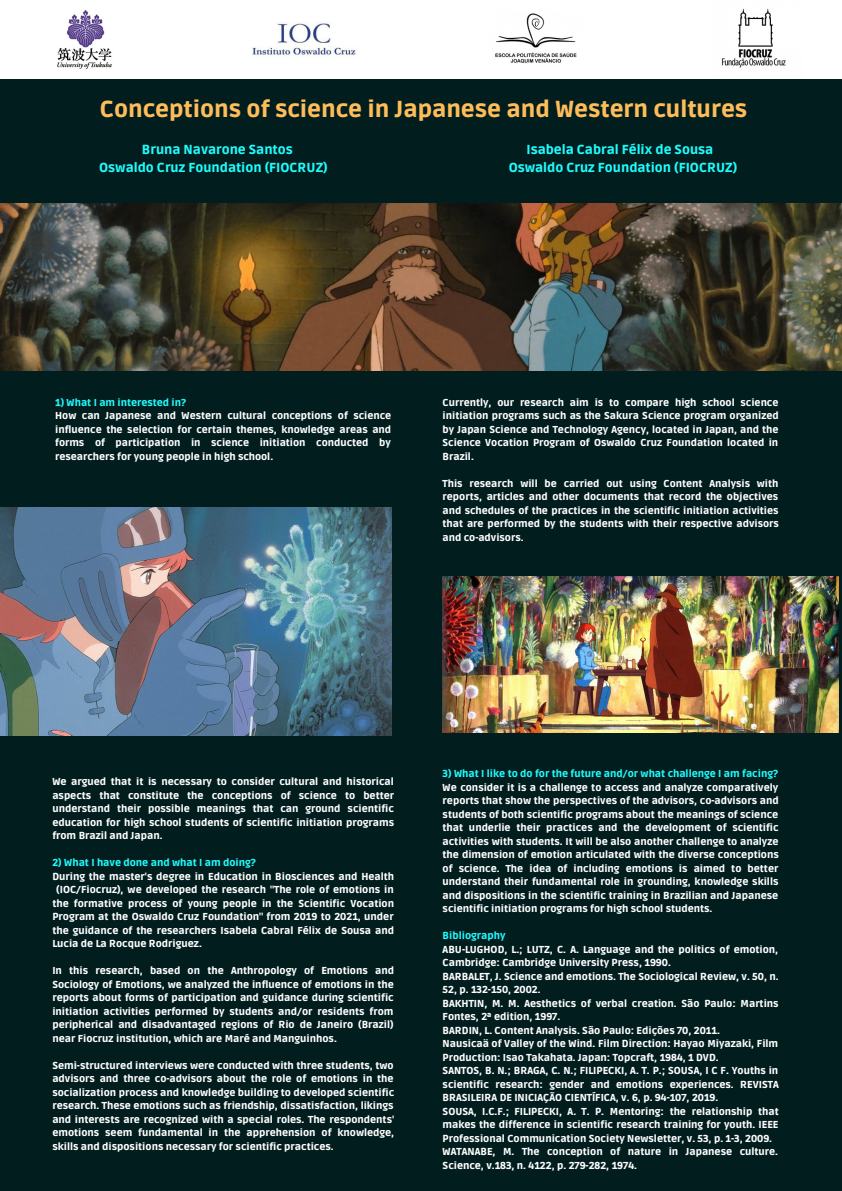
<style>
.page{position:relative;width:842px;height:1191px;background:#fff}
.page>*{position:absolute;margin:0;border:0;box-sizing:border-box;transform-origin:0 0}
.t1{font:900 23px "Ruda";color:#ffbd59}
.t2{font:900 13px "Ruda";color:#20fbfc}
.t3{font:900 10px/13.5px "Ruda";color:#fff;text-align:justify}
.t4{font:900 10px "Ruda";color:#20fbfc}
</style>
<div class="page">
<div style="left:0;top:0;width:842px;height:1190px;background:#011d1e"></div>
<img style="left:0;top:507px;width:391px;height:228px">
<img style="left:443px;top:576px;width:395px;height:156px">
<img style="left:0;top:203px;width:842px;height:167px">
<div style="left:0;top:0;width:842px;height:78px;background:#fff"></div>
<img style="left:51px;top:6px;width:66px;height:66px">
<img style="left:713px;top:0;width:89px;height:78px">
<img style="left:249px;top:17px;width:110px;height:44px">
<img style="left:491px;top:11px;width:90px;height:55px">
<p class="t1" style="left:100px;top:95px;width:649px">Conceptions of science in Japanese and Western cultures</p>
<p class="t2" style="left:142px;top:142px;width:152px">Bruna Navarone Santos</p>
<p class="t2" style="left:527px;top:142px;width:188px">Isabela Cabral Félix de Sousa</p>
<p class="t2" style="left:99px;top:160px;width:230px">Oswaldo Cruz Foundation (FIOCRUZ)</p>
<p class="t2" style="left:509px;top:160px;width:230px">Oswaldo Cruz Foundation (FIOCRUZ)</p>
<p class="t4" style="left:55px;top:396px;width:132px">1) What I am interested in?</p>
<p class="t3" style="left:55px;top:409px;width:338px">How can Japanese and Western cultural conceptions of science influence the selection for certain themes, knowledge areas and forms of participation in science initiation conducted by researchers for young people in high school.</p>
<p class="t3" style="left:443px;top:396px;width:338px">Currently, our research aim is to compare high school science initiation programs such as the Sakura Science program organized by Japan Science and Technology Agency, located in Japan, and the Science Vocation Program of Oswaldo Cruz Foundation located in Brazil.</p>
<p class="t3" style="left:443px;top:477px;width:338px">This research will be carried out using Content Analysis with reports, articles and other documents that record the objectives and schedules of the practices in the scientific initiation activities that are performed by the students with their respective advisors and co-advisors.</p>
<p class="t3" style="left:52px;top:775px;width:343px">We argued that it is necessary to consider cultural and historical aspects that constitute the conceptions of science to better understand their possible meanings that can ground scientific education for high school students of scientific initiation programs from Brazil and Japan.</p>
<p class="t4" style="left:52px;top:856px;width:205px">2) What I have done and what I am doing?</p>
<p class="t3" style="left:52px;top:869px;width:343px">During the master's degree in Education in Biosciences and Health</p>
<p class="t3" style="left:56px;top:883px;width:339px">(IOC/Fiocruz), we developed the research "The role of emotions in</p>
<p class="t3" style="left:52px;top:896px;width:343px">the formative process of young people in the Scientific Vocation</p>
<p class="t3" style="left:52px;top:910px;width:343px">Program at the Oswaldo Cruz Foundation" from 2019 to 2021, under</p>
<p class="t3" style="left:52px;top:923px;width:343px">the guidance of the researchers Isabela Cabral Félix de Sousa and</p>
<p class="t3" style="left:52px;top:937px;width:151px">Lucia de La Rocque Rodriguez.</p>
<p class="t3" style="left:52px;top:964px;width:343px">In this research, based on the Anthropology of Emotions and Sociology of Emotions, we analyzed the influence of emotions in the reports about forms of participation and guidance during scientific initiation activities performed by students and/or residents from peripherical and disadvantaged regions of Rio de Janeiro (Brazil) near Fiocruz institution, which are Maré and Manguinhos.</p>
<p class="t3" style="left:52px;top:1058px;width:343px">Semi-structured interviews were conducted with three students, two advisors and three co-advisors about the role of emotions in the socialization process and knowledge building to developed scientific research. These emotions such as friendship, dissatisfaction, likings and interests are recognized with a special roles. The respondents' emotions seem fundamental in the apprehension of knowledge, skills and dispositions necessary for scientific practices.</p>
<p class="t4" style="left:443px;top:767px;width:337px">3) What I like to do for the future and/or what challenge I am facing?</p>
<p class="t3" style="left:443px;top:780px;width:338px">We consider it is a challenge to access and analyze comparatively reports that show the perspectives of the advisors, co-advisors and students of both scientific programs about the meanings of science that underlie their practices and the development of scientific activities with students. It will be also another challenge to analyze the dimension of emotion articulated with the diverse conceptions of science. The idea of including emotions is aimed to better understand their fundamental role in grounding, knowledge skills and dispositions in the scientific training in Brazilian and Japanese scientific initiation programs for high school students.</p>
<p class="t4" style="left:443px;top:929px;width:64px">Bibliography</p>
<p class="t3" style="left:443px;top:942px;width:337px">ABU-LUGHOD, L.; LUTZ, C. A. Language and the politics of emotion,<br>Cambridge: Cambridge University Press, 1990.</p>
<p class="t3" style="left:443px;top:969px;width:337px">BARBALET, J. Science and emotions. The Sociological Review, v. 50, n.<br>52, p. 132-150, 2002.</p>
<p class="t3" style="left:443px;top:996px;width:337px">BAKHTIN, M. M. Aesthetics of verbal creation. São Paulo: Martins<br>Fontes, 2ª edition, 1997.</p>
<p class="t3" style="left:443px;top:1023px;width:279px">BARDIN, L. Content Analysis. São Paulo: Edições 70, 2011.</p>
<p class="t3" style="left:443px;top:1037px;width:337px">Nausicaä of Valley of the Wind. Film Direction: Hayao Miyazaki, Film<br>Production: Isao Takahata. Japan: Topcraft, 1984, 1 DVD.</p>
<p class="t3" style="left:443px;top:1064px;width:338px">SANTOS, B. N.; BRAGA, C. N.; FILIPECKI, A. T. P.; SOUSA, I C F. Youths in scientific research: gender and emotions experiences. REVISTA BRASILEIRA DE INICIAÇÃO CIENTÍFICA, v. 6, p. 94-107, 2019.</p>
<p class="t3" style="left:443px;top:1104px;width:338px">SOUSA, I.C.F.; FILIPECKI, A. T. P. Mentoring: the relationship that makes the difference in scientific research training for youth. IEEE Professional Communication Society Newsletter, v. 53, p. 1-3, 2009.</p>
<p class="t3" style="left:443px;top:1145px;width:337px">WATANABE, M. The conception of nature in Japanese culture.<br>Science, v.183, n. 4122, p. 279-282, 1974.</p>
</div>
